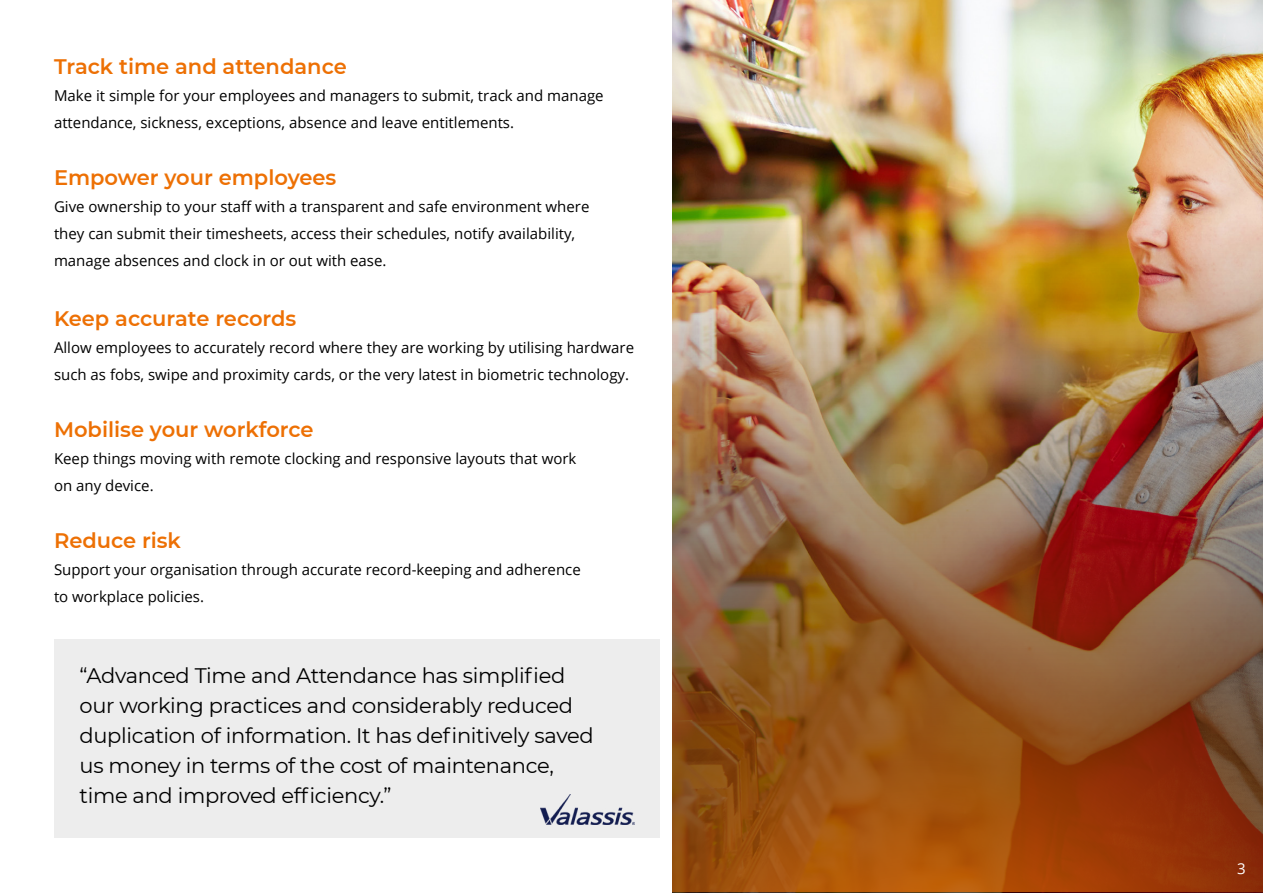
<style>
.page{position:relative;width:1263px;height:893px;background:#fff}
.page>*{position:absolute;margin:0;border:0;box-sizing:border-box;transform-origin:0 0}
.t1{font:21px/30px "Montserrat";letter-spacing:-.015em;color:#000}
.t2{font:600 21px "Montserrat";color:#ed7004}
.t3{font:15px/27px "Open Sans";color:#000}
.t4{font:15px "Open Sans";color:#fff}
</style>
<div class="page">
<img style="left:673px;top:0;width:590px;height:128px">
<img style="left:673px;top:128px;width:590px;height:765px">
<svg style="left:673px;top:478px;width:590px;height:414px;background:#915227"></svg>
<div style="left:54px;top:639px;width:605px;height:199px;background:#ededed"></div>
<img style="left:541px;top:794px;width:93px;height:31px">
<h1 class="t2" style="left:54px;top:52px;width:294px">Track time and attendance</h1>
<p class="t3" style="left:54px;top:82px;width:551px">Make it simple for your employees and managers to submit, track and manage attendance, sickness, exceptions, absence and leave entitlements.</p>
<h1 class="t2" style="left:54px;top:163px;width:284px">Empower your employees</h1>
<p class="t3" style="left:54px;top:193px;width:537px">Give ownership to your staff with a transparent and safe environment where they can submit their timesheets, access their schedules, notify availability, manage absences and clock in or out with ease.</p>
<h1 class="t2" style="left:54px;top:304px;width:244px">Keep accurate records</h1>
<p class="t3" style="left:54px;top:334px;width:582px">Allow employees to accurately record where they are working by utilising hardware such as fobs, swipe and proximity cards, or the very latest in biometric technology.</p>
<h1 class="t2" style="left:54px;top:415px;width:261px">Mobilise your workforce</h1>
<p class="t3" style="left:54px;top:445px;width:524px">Keep things moving with remote clocking and responsive layouts that work on any device.</p>
<h1 class="t2" style="left:54px;top:526px;width:128px">Reduce risk</h1>
<p class="t3" style="left:54px;top:556px;width:528px">Support your organisation through accurate record-keeping and adherence to workplace policies.</p>
<h1 class="t1" style="left:80px;top:660px;width:516px">“Advanced Time and Attendance has simplified our working practices and considerably reduced duplication of information. It has definitively saved us money in terms of the cost of maintenance, time and improved efficiency.”</h1>
<p class="t4" style="left:1237px;top:858px;width:10px">3</p>
</div>
